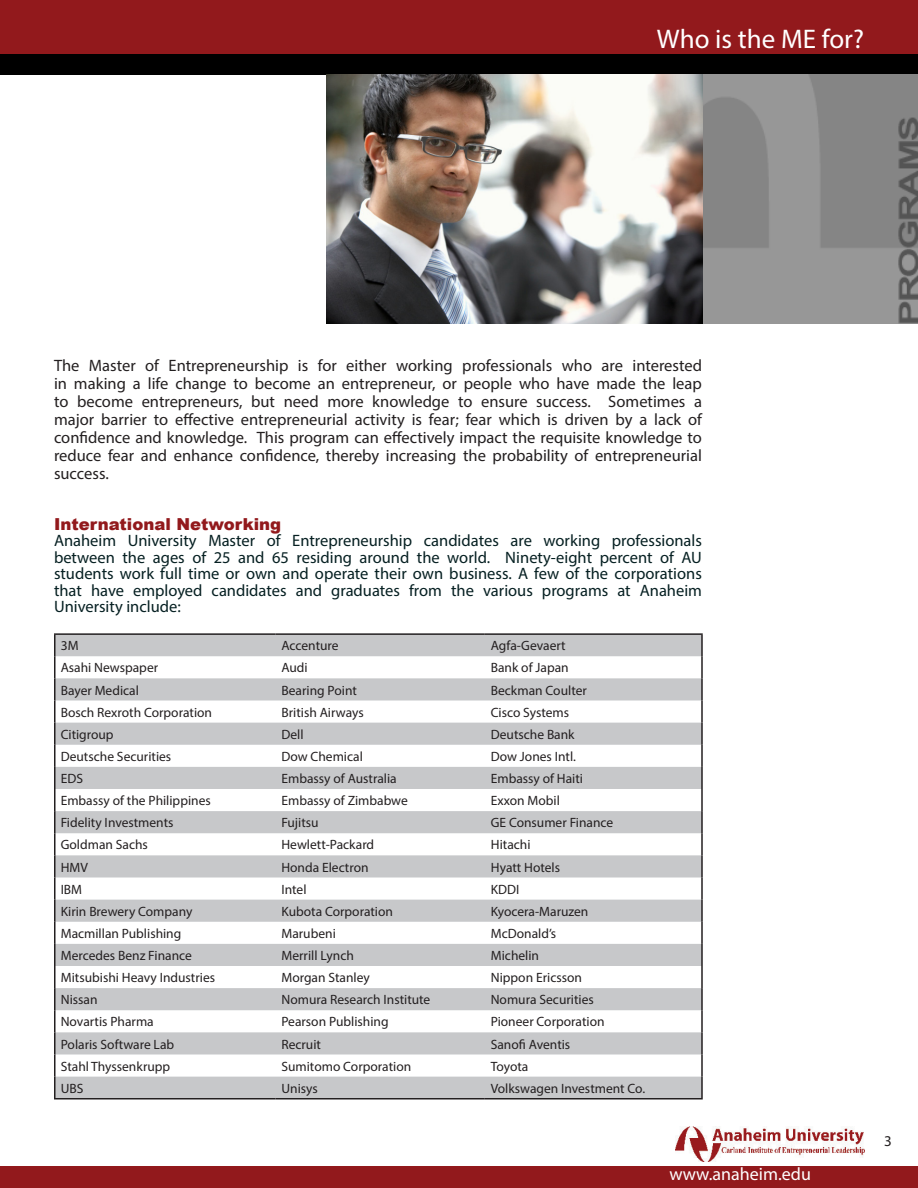
<style>
.page{position:relative;width:918px;height:1188px;background:#fff}
.page>*{position:absolute;margin:0;border:0;box-sizing:border-box;transform-origin:0 0}
.t1{font:27px "Myriad Pro";color:#fff}
.t2{font:18px "Myriad Pro";color:#fff}
.t3{font:16.5px/18px "Myriad Pro";color:#231f20;text-align:justify}
.t4{font:16.5px/16.5px "Myriad Pro";color:#062022;text-align:justify}
.Body{font:900 16.5px "Arial";color:#92191c}
.t5{font:15px "Myriad Pro";color:#231f20}
.t6{font:13.5px "Myriad Pro";color:#231f20}
</style>
<div class="page">
<div style="left:0;top:0;width:918px;height:54px;background:#92191c"></div>
<div style="left:0;top:1166px;width:918px;height:22px;background:#92191c"></div>
<div style="left:0;top:54px;width:918px;height:21px;background:#000"></div>
<img style="left:675px;top:1127px;width:190px;height:35px">
<svg style="left:56px;top:635px;width:645px;height:463px;fill:#c7c8ca"></svg>
<hr style="left:54px;top:656px;width:2px;height:22px;background:#231f20">
<hr style="left:701px;top:656px;width:2px;height:22px;background:#231f20">
<hr style="left:54px;top:678px;width:2px;height:22px;background:#231f20">
<hr style="left:701px;top:678px;width:2px;height:22px;background:#231f20">
<hr style="left:54px;top:700px;width:2px;height:23px;background:#231f20">
<hr style="left:701px;top:700px;width:2px;height:23px;background:#231f20">
<hr style="left:54px;top:723px;width:2px;height:22px;background:#231f20">
<hr style="left:701px;top:723px;width:2px;height:22px;background:#231f20">
<hr style="left:54px;top:745px;width:2px;height:22px;background:#231f20">
<hr style="left:701px;top:745px;width:2px;height:22px;background:#231f20">
<hr style="left:54px;top:767px;width:2px;height:22px;background:#231f20">
<hr style="left:701px;top:767px;width:2px;height:22px;background:#231f20">
<hr style="left:54px;top:789px;width:2px;height:22px;background:#231f20">
<hr style="left:701px;top:789px;width:2px;height:22px;background:#231f20">
<hr style="left:54px;top:811px;width:2px;height:22px;background:#231f20">
<hr style="left:701px;top:811px;width:2px;height:22px;background:#231f20">
<hr style="left:54px;top:833px;width:2px;height:22px;background:#231f20">
<hr style="left:701px;top:833px;width:2px;height:22px;background:#231f20">
<hr style="left:54px;top:855px;width:2px;height:23px;background:#231f20">
<hr style="left:701px;top:855px;width:2px;height:23px;background:#231f20">
<hr style="left:54px;top:878px;width:2px;height:22px;background:#231f20">
<hr style="left:701px;top:878px;width:2px;height:22px;background:#231f20">
<hr style="left:54px;top:900px;width:2px;height:22px;background:#231f20">
<hr style="left:701px;top:900px;width:2px;height:22px;background:#231f20">
<hr style="left:54px;top:922px;width:2px;height:22px;background:#231f20">
<hr style="left:701px;top:922px;width:2px;height:22px;background:#231f20">
<hr style="left:54px;top:944px;width:2px;height:22px;background:#231f20">
<hr style="left:701px;top:944px;width:2px;height:22px;background:#231f20">
<hr style="left:54px;top:966px;width:2px;height:22px;background:#231f20">
<hr style="left:701px;top:966px;width:2px;height:22px;background:#231f20">
<hr style="left:54px;top:988px;width:2px;height:22px;background:#231f20">
<hr style="left:701px;top:988px;width:2px;height:22px;background:#231f20">
<hr style="left:54px;top:1010px;width:2px;height:22px;background:#231f20">
<hr style="left:701px;top:1010px;width:2px;height:22px;background:#231f20">
<hr style="left:54px;top:1032px;width:2px;height:22px;background:#231f20">
<hr style="left:701px;top:1032px;width:2px;height:22px;background:#231f20">
<hr style="left:54px;top:1054px;width:2px;height:23px;background:#231f20">
<hr style="left:701px;top:1054px;width:2px;height:23px;background:#231f20">
<hr style="left:54px;top:1077px;width:2px;height:21px;background:#231f20">
<hr style="left:701px;top:1077px;width:2px;height:21px;background:#231f20">
<hr style="left:54px;top:1098px;width:221px;height:2px;background:#231f20">
<hr style="left:275px;top:1098px;width:210px;height:2px;background:#231f20">
<hr style="left:485px;top:1098px;width:218px;height:2px;background:#231f20">
<hr style="left:54px;top:633px;width:221px;height:2px;background:#231f20">
<hr style="left:54px;top:635px;width:2px;height:21px;background:#231f20">
<hr style="left:275px;top:633px;width:210px;height:2px;background:#231f20">
<hr style="left:485px;top:633px;width:218px;height:2px;background:#231f20">
<hr style="left:701px;top:635px;width:2px;height:21px;background:#231f20">
<img style="left:326px;top:75px;width:592px;height:249px">
<p class="t1" style="left:657px;top:22px;width:209px">Who is the ME for?</p>
<p class="t3" style="left:54px;top:356px;width:650px">The Master of Entrepreneurship is for either working professionals who are interested in making a life change to become an entrepreneur, or people who have made the leap to become entrepreneurs, but need more knowledge to ensure success. Sometimes a major barrier to effective entrepreneurial activity is fear; fear which is driven by a lack of confidence and knowledge. This program can effectively impact the requisite knowledge to reduce fear and enhance confidence, thereby increasing the probability of entrepreneurial success.</p>
<p class="Body" style="left:54px;top:512px;width:229px">International Networking</p>
<p class="t4" style="left:54px;top:532px;width:650px">Anaheim University Master of Entrepreneurship candidates are working professionals between the ages of 25 and 65 residing around the world. Ninety-eight percent of AU students work full time or own and operate their own business. A few of the corporations that have employed candidates and graduates from the various programs at Anaheim University include:</p>
<p class="t6" style="left:61px;top:637px;width:19px">3M</p>
<p class="t6" style="left:281px;top:637px;width:59px">Accenture</p>
<p class="t6" style="left:491px;top:637px;width:76px">Agfa-Gevaert</p>
<p class="t6" style="left:61px;top:660px;width:99px">Asahi Newspaper</p>
<p class="t6" style="left:281px;top:660px;width:28px">Audi</p>
<p class="t6" style="left:491px;top:660px;width:79px">Bank of Japan</p>
<p class="t6" style="left:61px;top:682px;width:80px">Bayer Medical</p>
<p class="t6" style="left:281px;top:682px;width:77px">Bearing Point</p>
<p class="t6" style="left:491px;top:682px;width:98px">Beckman Coulter</p>
<p class="t6" style="left:61px;top:704px;width:153px">Bosch Rexroth Corporation</p>
<p class="t6" style="left:281px;top:704px;width:84px">British Airways</p>
<p class="t6" style="left:491px;top:704px;width:80px">Cisco Systems</p>
<p class="t6" style="left:61px;top:726px;width:54px">Citigroup</p>
<p class="t6" style="left:281px;top:726px;width:24px">Dell</p>
<p class="t6" style="left:491px;top:726px;width:85px">Deutsche Bank</p>
<p class="t6" style="left:61px;top:748px;width:112px">Deutsche Securities</p>
<p class="t6" style="left:281px;top:748px;width:83px">Dow Chemical</p>
<p class="t6" style="left:491px;top:748px;width:87px">Dow Jones Intl.</p>
<p class="t6" style="left:61px;top:770px;width:24px">EDS</p>
<p class="t6" style="left:281px;top:770px;width:117px">Embassy of Australia</p>
<p class="t6" style="left:491px;top:770px;width:94px">Embassy of Haiti</p>
<p class="t6" style="left:61px;top:792px;width:152px">Embassy of the Philippines</p>
<p class="t6" style="left:281px;top:792px;width:128px">Embassy of Zimbabwe</p>
<p class="t6" style="left:491px;top:792px;width:71px">Exxon Mobil</p>
<p class="t6" style="left:61px;top:814px;width:114px">Fidelity Investments</p>
<p class="t6" style="left:281px;top:814px;width:39px">Fujitsu</p>
<p class="t6" style="left:491px;top:814px;width:124px">GE Consumer Finance</p>
<p class="t6" style="left:61px;top:837px;width:89px">Goldman Sachs</p>
<p class="t6" style="left:281px;top:837px;width:94px">Hewlett-Packard</p>
<p class="t6" style="left:491px;top:837px;width:41px">Hitachi</p>
<p class="t6" style="left:61px;top:859px;width:29px">HMV</p>
<p class="t6" style="left:281px;top:859px;width:89px">Honda Electron</p>
<p class="t6" style="left:491px;top:859px;width:71px">Hyatt Hotels</p>
<p class="t6" style="left:61px;top:881px;width:23px">IBM</p>
<p class="t6" style="left:281px;top:881px;width:27px">Intel</p>
<p class="t6" style="left:491px;top:881px;width:30px">KDDI</p>
<p class="t6" style="left:61px;top:903px;width:133px">Kirin Brewery Company</p>
<p class="t6" style="left:281px;top:903px;width:113px">Kubota Corporation</p>
<p class="t6" style="left:491px;top:903px;width:99px">Kyocera-Maruzen</p>
<p class="t6" style="left:61px;top:925px;width:122px">Macmillan Publishing</p>
<p class="t6" style="left:281px;top:925px;width:56px">Marubeni</p>
<p class="t6" style="left:491px;top:925px;width:67px">McDonald’s</p>
<p class="t6" style="left:61px;top:947px;width:133px">Mercedes Benz Finance</p>
<p class="t6" style="left:281px;top:947px;width:74px">Merrill Lynch</p>
<p class="t6" style="left:491px;top:947px;width:50px">Michelin</p>
<p class="t6" style="left:61px;top:969px;width:156px">Mitsubishi Heavy Industries</p>
<p class="t6" style="left:281px;top:969px;width:90px">Morgan Stanley</p>
<p class="t6" style="left:491px;top:969px;width:93px">Nippon Ericsson</p>
<p class="t6" style="left:61px;top:991px;width:38px">Nissan</p>
<p class="t6" style="left:281px;top:991px;width:150px">Nomura Research Institute</p>
<p class="t6" style="left:491px;top:991px;width:105px">Nomura Securities</p>
<p class="t6" style="left:61px;top:1014px;width:95px">Novartis Pharma</p>
<p class="t6" style="left:281px;top:1014px;width:109px">Pearson Publishing</p>
<p class="t6" style="left:491px;top:1014px;width:115px">Pioneer Corporation</p>
<p class="t6" style="left:61px;top:1036px;width:115px">Polaris Software Lab</p>
<p class="t6" style="left:281px;top:1036px;width:41px">Recruit</p>
<p class="t6" style="left:491px;top:1036px;width:81px">Sanofi Aventis</p>
<p class="t6" style="left:61px;top:1058px;width:111px">Stahl Thyssenkrupp</p>
<p class="t6" style="left:281px;top:1058px;width:131px">Sumitomo Corporation</p>
<p class="t6" style="left:491px;top:1058px;width:39px">Toyota</p>
<p class="t6" style="left:61px;top:1080px;width:24px">UBS</p>
<p class="t6" style="left:281px;top:1080px;width:38px">Unisys</p>
<p class="t6" style="left:491px;top:1080px;width:156px">Volkswagen Investment Co.</p>
<h2 class="t2" style="left:669px;top:1162px;width:143px">www.anaheim.edu</h2>
<p class="t5" style="left:884px;top:1131px;width:9px">3</p>
</div>
